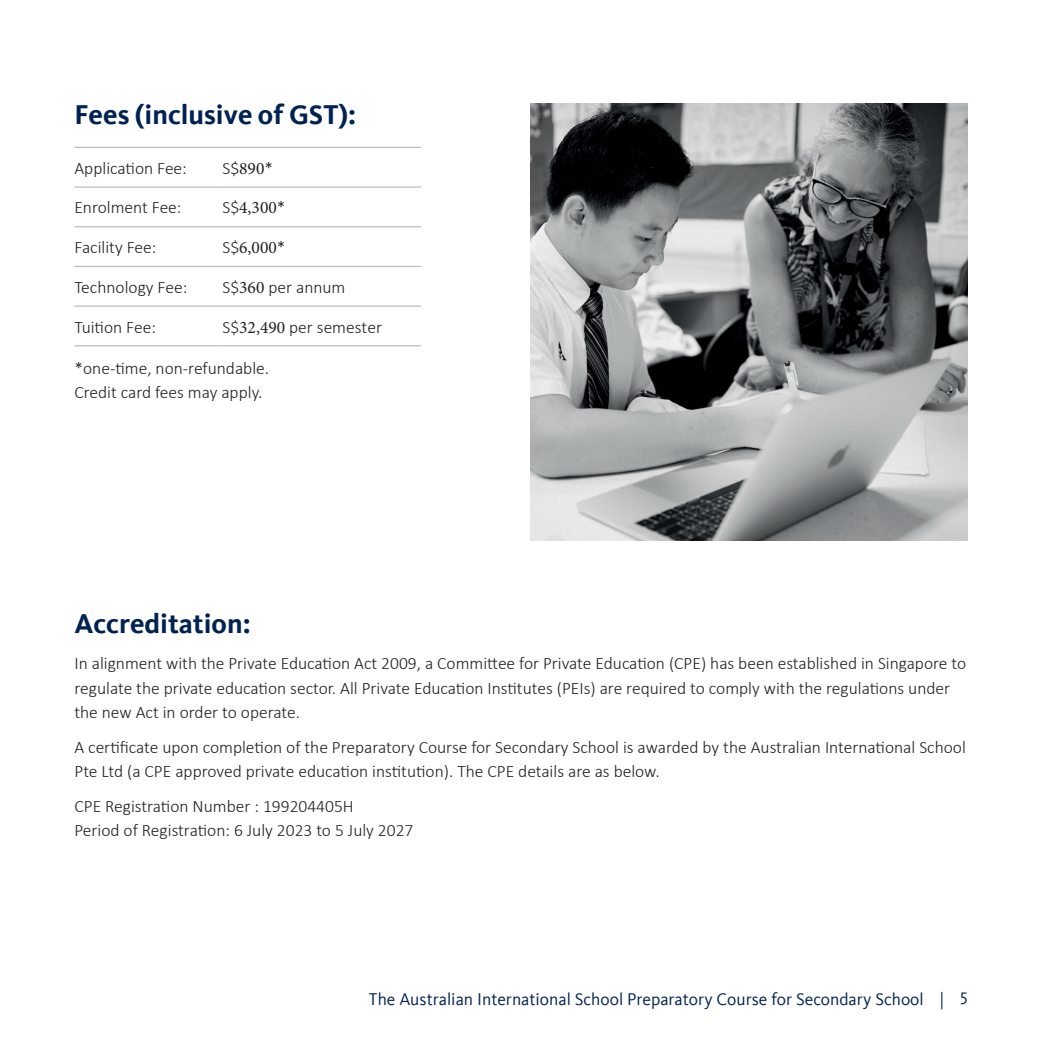
<style>
.page{position:relative;width:1042px;height:1042px;background:#fff}
.page>*{position:absolute;margin:0;border:0;box-sizing:border-box;transform-origin:0 0}
.t1{font:700 28px "Kievit";color:#002252}
.t2{font:300 17.5px/24.5px "Calibri";color:#231f20}
.t3{font:17.5px "Kievit";color:#002252}
.t4{font:17.5px "Minion Pro";color:#231f20}
.s1{font-family:"Minion Pro";font-weight:400}
.s2{font-family:"Calibri";font-weight:300}
</style>
<div class="page">
<hr style="left:74px;top:147px;width:148px;height:1px;background:#bcbdc0">
<hr style="left:222px;top:147px;width:199px;height:1px;background:#bcbdc0">
<hr style="left:74px;top:186px;width:148px;height:2px;background:#bcbdc0">
<hr style="left:222px;top:186px;width:199px;height:2px;background:#bcbdc0">
<hr style="left:74px;top:226px;width:148px;height:1px;background:#bcbdc0">
<hr style="left:222px;top:226px;width:199px;height:1px;background:#bcbdc0">
<hr style="left:74px;top:266px;width:148px;height:1px;background:#bcbdc0">
<hr style="left:222px;top:266px;width:199px;height:1px;background:#bcbdc0">
<hr style="left:74px;top:305px;width:148px;height:2px;background:#bcbdc0">
<hr style="left:222px;top:305px;width:199px;height:2px;background:#bcbdc0">
<hr style="left:74px;top:345px;width:148px;height:1px;background:#bcbdc0">
<hr style="left:222px;top:345px;width:199px;height:1px;background:#bcbdc0">
<img style="left:531px;top:104px;width:436px;height:436px">
<h1 class="t1" style="left:74px;top:98px;width:283px">Fees (inclusive of GST):</h1>
<p class="t2" style="left:74px;top:156px;width:114px">Application Fee:</p>
<p class="t2" style="left:222px;top:156px;width:52px">S$<span class="s1">890</span>*</p>
<p class="t2" style="left:74px;top:195px;width:109px">Enrolment Fee:</p>
<p class="t4" style="left:222px;top:196px;width:65px"><span class="s2">S$</span>4,300<span class="s2">*</span></p>
<p class="t2" style="left:74px;top:235px;width:83px">Facility Fee:</p>
<p class="t4" style="left:222px;top:236px;width:65px"><span class="s2">S$</span>6,000<span class="s2">*</span></p>
<p class="t2" style="left:74px;top:275px;width:114px">Technology Fee:</p>
<p class="t2" style="left:222px;top:275px;width:125px">S$<span class="s1">360</span> per annum</p>
<p class="t2" style="left:74px;top:314px;width:83px">Tuition Fee:</p>
<p class="t2" style="left:222px;top:314px;width:161px">S$<span class="s1">32,490</span> per semester</p>
<p class="t2" style="left:74px;top:356px;width:196px">*one-time, non-refundable.<br>Credit card fees may apply.</p>
<h1 class="t1" style="left:74px;top:607px;width:178px">Accreditation:</h1>
<p class="t2" style="left:74px;top:651px;width:893px">In alignment with the Private Education Act 2009, a Committee for Private Education (CPE) has been established in Singapore to regulate the private education sector. All Private Education Institutes (PEIs) are required to comply with the regulations under the new Act in order to operate.</p>
<p class="t2" style="left:74px;top:734px;width:893px">A certificate upon completion of the Preparatory Course for Secondary School is awarded by the Australian International School<br>Pte Ltd (a CPE approved private education institution). The CPE details are as below.</p>
<p class="t2" style="left:74px;top:793px;width:340px">CPE Registration Number : 199204405H<br>Period of Registration: 6 July 2023 to 5 July 2027</p>
<p class="t3" style="left:369px;top:989px;width:600px">The Australian International School Preparatory Course for Secondary School | 5</p>
</div>
